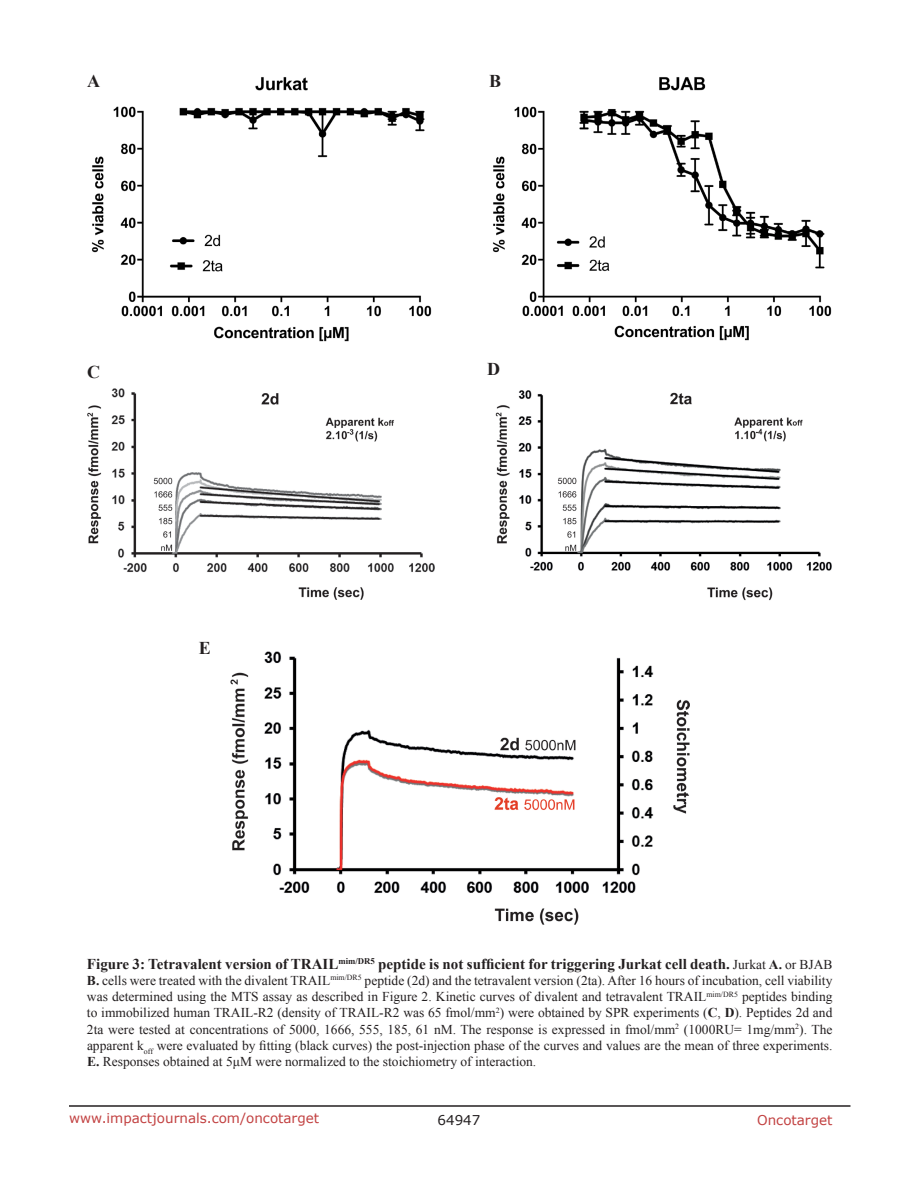
<style>
.page{position:relative;width:918px;height:1188px;background:#fff}
.page>*{position:absolute;margin:0;border:0;box-sizing:border-box;transform-origin:0 0}
.equ{font:700 18px "Times New Roman";color:#231f20}
.figuretext{font:700 15px "Times New Roman";color:#231f20}
.figuretext-2{font:13.5px/16.2px "Times New Roman";color:#231f20;text-align:justify}
.t1{font:13.5px "Verdana";color:#c24141}
.t2{font:13.5px "Verdana";color:#231f20}
.s1{font-weight:400;font-size:13.5px}
.s2{font-size:13.5px}
.s3{font-weight:700}
</style>
<div class="page">
<hr style="left:69px;top:1105px;width:781px;height:2px;background:#231f20">
<img style="left:91px;top:77px;width:341px;height:265px">
<img style="left:492px;top:77px;width:340px;height:264px">
<img style="left:87px;top:388px;width:347px;height:212px">
<img style="left:495px;top:390px;width:337px;height:211px">
<img style="left:230px;top:651px;width:459px;height:273px">
<p class="equ" style="left:87px;top:69px;width:14px">A</p>
<p class="equ" style="left:489px;top:69px;width:14px">B</p>
<p class="equ" style="left:87px;top:360px;width:14px">C</p>
<p class="equ" style="left:487px;top:356px;width:14px">D</p>
<p class="equ" style="left:199px;top:635px;width:14px">E</p>
<p class="figuretext" style="left:87px;top:953px;width:747px">Figure 3: Tetravalent version of TRAIL<sup>mim/DR5</sup> peptide is not sufficient for triggering Jurkat cell death. <span class="s1">Jurkat</span> <span class="s2">A.</span> <span class="s1">or BJAB</span></p>
<p class="figuretext-2" style="left:87px;top:972px;width:747px"><span class="s3">B.</span> cells were treated with the divalent TRAIL<sup>mim/DR5</sup> peptide (2d) and the tetravalent version (2ta). After 16 hours of incubation, cell viability was determined using the MTS assay as described in Figure 2. Kinetic curves of divalent and tetravalent TRAIL<sup>mim/DR5</sup> peptides binding to immobilized human TRAIL-R2 (density of TRAIL-R2 was 65 fmol/mm<sup>2</sup>) were obtained by SPR experiments (<span class="s3">C</span>, <span class="s3">D</span>). Peptides 2d and 2ta were tested at concentrations of 5000, 1666, 555, 185, 61 nM. The response is expressed in fmol/mm<sup>2</sup> (1000RU= 1mg/mm<sup>2</sup>). The apparent k<sub>off</sub> were evaluated by fitting (black curves) the post-injection phase of the curves and values are the mean of three experiments.<br><span class="s3">E.</span> Responses obtained at 5μM were normalized to the stoichiometry of interaction.</p>
<p class="t1" style="left:69px;top:1109px;width:252px">www.impactjournals.com/oncotarget</p>
<p class="t2" style="left:438px;top:1111px;width:44px">64947</p>
<p class="t1" style="left:757px;top:1111px;width:77px">Oncotarget</p>
</div>
